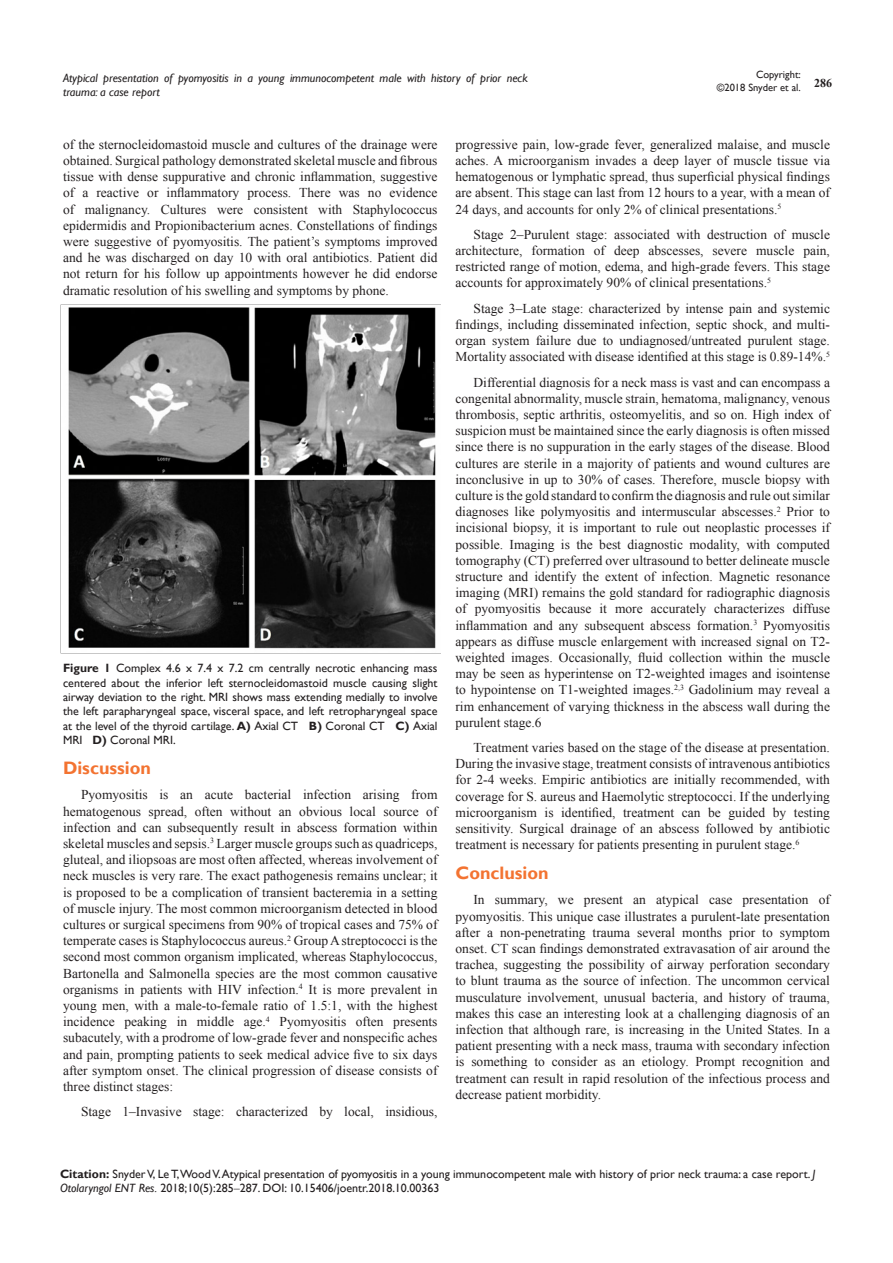
<style>
.page{position:relative;width:893px;height:1263px;background:#fff}
.page>*{position:absolute;margin:0;border:0;box-sizing:border-box;transform-origin:0 0}
.List_Paragraph{font:700 18px "Gill Sans";color:#f37331}
.t1{font:13.5px/16.2px "Times New Roman";color:#231f20;text-align:justify}
.Citation{font:12px/14.4px "Gill Sans";color:#231f20}
.t2{font:italic 12px/14.4px "Gill Sans";color:#231f20}
.t3{font:700 12px "Times New Roman";color:#231f20}
.t4{font:10.5px/12.6px "Gill Sans";color:#231f20;text-align:right}
.s1{font-weight:700}
.s2{font-style:italic}
.s3{font-family:"Times New Roman"}
</style>
<div class="page">
<img style="left:61px;top:304px;width:380px;height:350px">
<p class="t4" style="left:717px;top:69px;width:86px">Copyright:<br>©2018 Snyder et al.</p>
<p class="t2" style="left:63px;top:71px;width:466px">Atypical presentation of pyomyositis in a young immunocompetent male with history of prior neck trauma: a case report</p>
<p class="t3" style="left:814px;top:75px;width:19px">286</p>
<p class="t1" style="left:63px;top:136px;width:376px">of the sternocleidomastoid muscle and cultures of the drainage were obtained. Surgical pathology demonstrated skeletal muscle and fibrous tissue with dense suppurative and chronic inflammation, suggestive of a reactive or inflammatory process. There was no evidence of malignancy. Cultures were consistent with Staphylococcus epidermidis and Propionibacterium acnes. Constellations of findings were suggestive of pyomyositis. The patient’s symptoms improved and he was discharged on day 10 with oral antibiotics. Patient did not return for his follow up appointments however he did endorse dramatic resolution of his swelling and symptoms by phone.</p>
<p class="Citation" style="left:63px;top:661px;width:376px;text-align:justify"><span class="s1">Figure 1</span> Complex 4.6 x 7.4 x 7.2 cm centrally necrotic enhancing mass centered about the inferior left sternocleidomastoid muscle causing slight airway deviation to the right. MRI shows mass extending medially to involve the left parapharyngeal space, visceral space, and left retropharyngeal space at the level of the thyroid cartilage. <span class="s1">A)</span> Axial CT <span class="s1">B)</span> Coronal CT <span class="s1">C)</span> Axial MRI <span class="s1">D)</span> Coronal MRI.</p>
<p class="List_Paragraph" style="left:63px;top:757px;width:89px">Discussion</p>
<p class="t1" style="left:63px;top:786px;width:376px;text-indent:18px">Pyomyositis is an acute bacterial infection arising from hematogenous spread, often without an obvious local source of infection and can subsequently result in abscess formation within skeletal muscles and sepsis.<sup>3</sup> Larger muscle groups such as quadriceps, gluteal, and iliopsoas are most often affected, whereas involvement of neck muscles is very rare. The exact pathogenesis remains unclear; it is proposed to be a complication of transient bacteremia in a setting of muscle injury. The most common microorganism detected in blood cultures or surgical specimens from 90% of tropical cases and 75% of temperate cases is Staphylococcus aureus.<sup>2</sup> Group A streptococci is the second most common organism implicated, whereas Staphylococcus, Bartonella and Salmonella species are the most common causative organisms in patients with HIV infection.<sup>4</sup> It is more prevalent in young men, with a male-to-female ratio of 1.5:1, with the highest incidence peaking in middle age.<sup>4</sup> Pyomyositis often presents subacutely, with a prodrome of low-grade fever and nonspecific aches and pain, prompting patients to seek medical advice five to six days after symptom onset. The clinical progression of disease consists of three distinct stages:</p>
<p class="t1" style="left:81px;top:1103px;width:358px">Stage 1–Invasive stage: characterized by local, insidious,</p>
<p class="t1" style="left:455px;top:136px;width:376px">progressive pain, low-grade fever, generalized malaise, and muscle aches. A microorganism invades a deep layer of muscle tissue via hematogenous or lymphatic spread, thus superficial physical findings are absent. This stage can last from 12 hours to a year, with a mean of 24 days, and accounts for only 2% of clinical presentations.<sup>5</sup></p>
<p class="t1" style="left:455px;top:226px;width:376px;text-indent:18px">Stage 2–Purulent stage: associated with destruction of muscle architecture, formation of deep abscesses, severe muscle pain, restricted range of motion, edema, and high-grade fevers. This stage accounts for approximately 90% of clinical presentations.<sup>5</sup></p>
<p class="t1" style="left:455px;top:300px;width:376px;text-indent:18px">Stage 3–Late stage: characterized by intense pain and systemic findings, including disseminated infection, septic shock, and multi&shy;organ system failure due to undiagnosed/untreated purulent stage.<br>Mortality associated with disease identified at this stage is 0.89-14%.<sup>5</sup></p>
<p class="t1" style="left:455px;top:374px;width:376px;text-indent:18px">Differential diagnosis for a neck mass is vast and can encompass a congenital abnormality, muscle strain, hematoma, malignancy, venous thrombosis, septic arthritis, osteomyelitis, and so on. High index of suspicion must be maintained since the early diagnosis is often missed since there is no suppuration in the early stages of the disease. Blood cultures are sterile in a majority of patients and wound cultures are inconclusive in up to 30% of cases. Therefore, muscle biopsy with culture is the gold standard to confirm the diagnosis and rule out similar diagnoses like polymyositis and intermuscular abscesses.<sup>2</sup> Prior to incisional biopsy, it is important to rule out neoplastic processes if possible. Imaging is the best diagnostic modality, with computed tomography (CT) preferred over ultrasound to better delineate muscle structure and identify the extent of infection. Magnetic resonance imaging (MRI) remains the gold standard for radiographic diagnosis of pyomyositis because it more accurately characterizes diffuse inflammation and any subsequent abscess formation.<sup>3</sup> Pyomyositis appears as diffuse muscle enlargement with increased signal on T2- weighted images. Occasionally, fluid collection within the muscle may be seen as hyperintense on T2-weighted images and isointense to hypointense on T1-weighted images.<sup>2,3</sup> Gadolinium may reveal a rim enhancement of varying thickness in the abscess wall during the purulent stage.6</p>
<p class="t1" style="left:455px;top:739px;width:376px;text-indent:18px">Treatment varies based on the stage of the disease at presentation.<br>During the invasive stage, treatment consists of intravenous antibiotics for 2-4 weeks. Empiric antibiotics are initially recommended, with coverage for S. aureus and Haemolytic streptococci. If the underlying microorganism is identified, treatment can be guided by testing sensitivity. Surgical drainage of an abscess followed by antibiotic treatment is necessary for patients presenting in purulent stage.<sup>6</sup></p>
<p class="List_Paragraph" style="left:455px;top:862px;width:95px">Conclusion</p>
<p class="t1" style="left:455px;top:891px;width:376px;text-indent:18px">In summary, we present an atypical case presentation of pyomyositis. This unique case illustrates a purulent-late presentation after a non-penetrating trauma several months prior to symptom onset. CT scan findings demonstrated extravasation of air around the trachea, suggesting the possibility of airway perforation secondary to blunt trauma as the source of infection. The uncommon cervical musculature involvement, unusual bacteria, and history of trauma, makes this case an interesting look at a challenging diagnosis of an infection that although rare, is increasing in the United States. In a patient presenting with a neck mass, trauma with secondary infection is something to consider as an etiology. Prompt recognition and treatment can result in rapid resolution of the infectious process and decrease patient morbidity.</p>
<p class="Citation" style="left:60px;top:1167px;width:757px"><span class="s1">Citation:</span> Snyder V, Le T,Wood V. Atypical presentation of pyomyositis in a young immunocompetent male with history of prior neck trauma: a case report. <span class="s2">J<br>Otolaryngol ENT Res.</span> 2018;10(5):285<span class="s3">‒</span>287. DOI: 10.15406/joentr.2018.10.00363</p>
</div>
